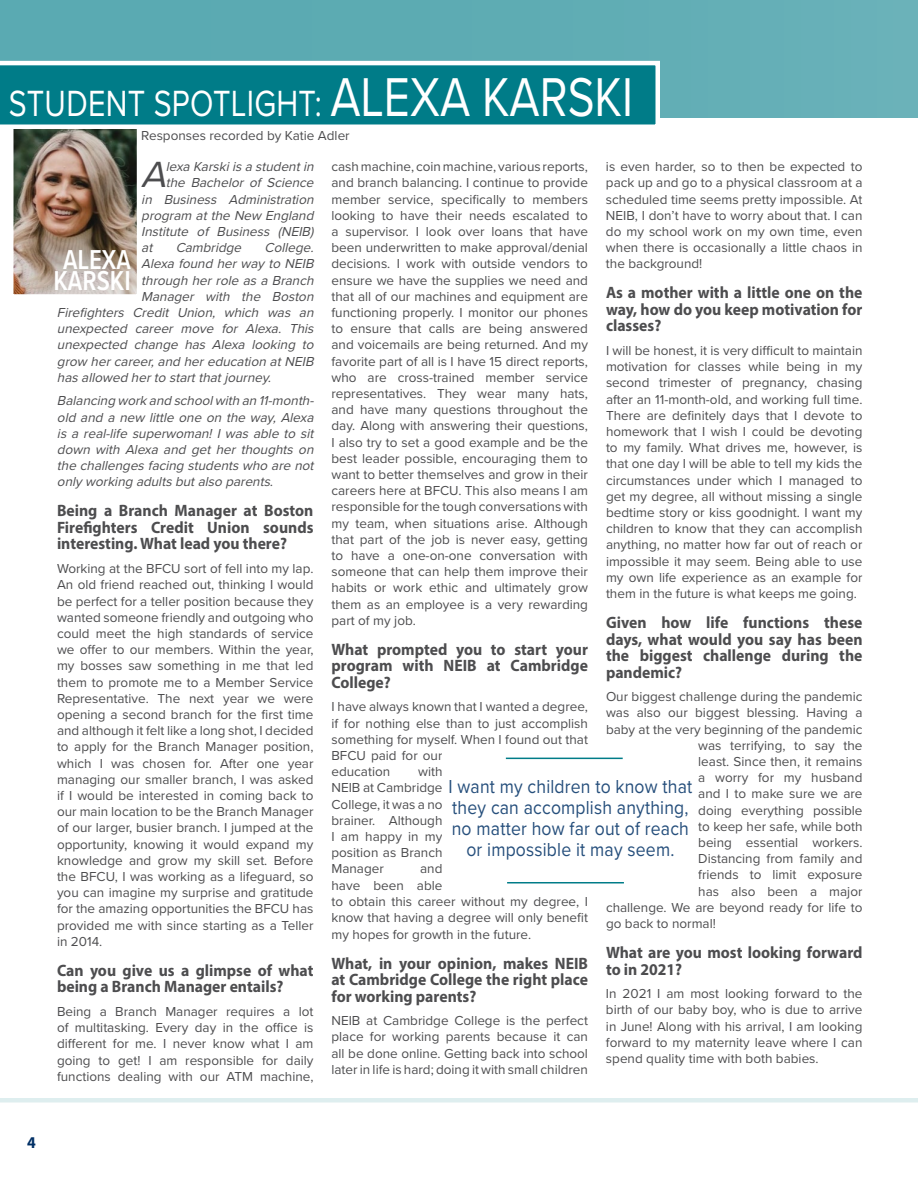
<style>
.page{position:relative;width:918px;height:1188px;background:#fff}
.page>*{position:absolute;margin:0;border:0;box-sizing:border-box;transform-origin:0 0}
.t1{font:37.8px "Proxima Nova";letter-spacing:.01em;color:#fff;scale:.81 1}
.t2{font:italic 37.8px "Proxima Nova";color:#4d4d4f}
.t3{font:600 28.35px/21px "Proxima Nova Cond";color:#fff;text-align:center;scale:.95 1}
.t4{font:19.5px/21px "Proxima Nova";letter-spacing:.01em;color:#264f7c;text-align:center;scale:.9 1}
.t5{font:700 16.5px/16.5px "Myriad Pro";color:#4d4d4f;text-align:justify;scale:.95 1}
.t6{font:700 16.5px "Myriad Pro";color:#002f65;scale:.95 1}
.t7{font:13.5px/16.2px "Proxima Nova";color:#4d4d4f;text-align:justify}
.t8{font:italic 13.5px/16.2px "Proxima Nova";color:#4d4d4f;text-align:justify}
.s1{font-size:56.7px}
</style>
<div class="page">
<hr style="left:0;top:1098px;width:918px;height:4px;background:#deeeef">
<div style="left:0;top:0;width:918px;height:117px;background:#60adb4"></div>
<hr style="left:507px;top:882px;width:117px;height:1px;background:#007c88">
<hr style="left:506px;top:758px;width:117px;height:1px;background:#007c88">
<img style="left:14px;top:129px;width:122px;height:165px">
<div style="left:9px;top:117px;width:132px;height:182px;border:4px solid #fff"></div>
<svg style="left:0;top:61px;width:660px;height:68px;background:#218d97"></svg>
<h1 class="t1" style="left:9px;top:75px;width:772px">STUDENT SPOTLIGHT: <span class="s1">ALEXA KARSKI</span></h1>
<p class="t7" style="left:141px;top:126px;width:210px">Responses recorded by Katie Adler</p>
<p class="t8" style="left:166px;top:158px;width:153px">lexaKarskiisastudentin</p>
<p class="t8" style="left:166px;top:174px;width:153px">the Bachelor of Science</p>
<p class="t8" style="left:141px;top:190px;width:178px">in Business Administration</p>
<p class="t8" style="left:141px;top:207px;width:178px">program atthe New England</p>
<p class="t8" style="left:141px;top:223px;width:178px">Institute of Business (NEIB)</p>
<p class="t8" style="left:141px;top:239px;width:17px">at</p>
<p class="t8" style="left:176px;top:239px;width:71px">Cambridge</p>
<p class="t8" style="left:265px;top:239px;width:54px">College.</p>
<p class="t8" style="left:141px;top:255px;width:178px">Alexafound herwayto NEIB</p>
<p class="t8" style="left:141px;top:271px;width:178px">throughherrole asaBranch</p>
<p class="t8" style="left:141px;top:288px;width:178px">Manager with the Boston</p>
<p class="t8" style="left:57px;top:304px;width:262px">Firefighters Credit Union, which was an</p>
<p class="t8" style="left:57px;top:320px;width:262px">unexpected career move for Alexa. This</p>
<p class="t8" style="left:57px;top:336px;width:262px">unexpected change has Alexa looking to</p>
<p class="t8" style="left:57px;top:352px;width:262px">grow hercareer,and hereducationatNEIB</p>
<p class="t8" style="left:57px;top:369px;width:220px">hasallowed herto startthatjourney.</p>
<p class="t8" style="left:57px;top:392px;width:262px">Balancing workand schoolwithan11-month&shy;old and anew little one onthe way,Alexa is a real-life superwoman! I was able to sit down with Alexa and get her thoughts on the challengesfacing studentswho are not onlyworking adultsbutalso parents.</p>
<p class="t5" style="left:57px;top:502px;width:272px">Being a Branch Manager at Boston Firefighters Credit Union sounds interesting. What lead you there?</p>
<p class="t7" style="left:57px;top:560px;width:258px">Working at the BFCU sort of fell into my lap.<br>An old friend reached out, thinking I would be perfect for a teller position because they wanted someone friendly and outgoing who could meet the high standards of service we offer to our members. Within the year, my bosses saw something in me that led them to promote me to a Member Service Representative. The next year we were opening a second branch for the first time and although it felt like a long shot, I decided to apply for the Branch Manager position, which I was chosen for. After one year managing our smaller branch, I was asked if I would be interested in coming back to our main location to be the Branch Manager of our larger, busier branch. I jumped at the opportunity, knowing it would expand my knowledge and grow my skill set. Before the BFCU, I was working as a lifeguard, so you can imagine my surprise and gratitude for the amazing opportunities the BFCU has provided me with since starting as a Teller in 2014.</p>
<p class="t5" style="left:57px;top:961px;width:272px">Can you give us a glimpse of what being a Branch Manager entails?</p>
<p class="t7" style="left:57px;top:1003px;width:258px">Being a Branch Manager requires a lot of multitasking. Every day in the office is different for me. I never know what I am going to get! I am responsible for daily functions dealing with our ATM machine,</p>
<h1 class="t2" style="left:141px;top:147px;width:38px">A</h1>
<h2 class="t3" style="left:54px;top:248px;width:83px">ALEXA<br>KARSKI</h2>
<p class="t7" style="left:606px;top:158px;width:258px">is even harder, so to then be expected to pack up and go to a physical classroom at a scheduled time seems pretty impossible. At NEIB, I don’t have to worry about that. I can do my school work on my own time, even when there is occasionally a little chaos in the background!</p>
<p class="t5" style="left:606px;top:284px;width:272px">As a mother with a little one on the way, how do you keep motivation for classes?</p>
<p class="t7" style="left:606px;top:342px;width:258px">I will be honest, it is very difficult to maintain motivation for classes while being in my second trimester of pregnancy, chasing after an 11-month-old, and working full time.<br>There are definitely days that I devote to homework that I wish I could be devoting to my family. What drives me, however, is that one day I will be able to tell my kids the circumstances under which I managed to get my degree, all without missing a single bedtime story or kiss goodnight. I want my children to know that they can accomplish anything, no matter how far out of reach or impossible it may seem. Being able to use my own life experience as an example for them in the future is what keeps me going.</p>
<p class="t5" style="left:606px;top:614px;width:272px">Given how life functions these days, what would you say has been the biggest challenge during the pandemic?</p>
<p class="t7" style="left:606px;top:688px;width:258px">Our biggest challenge during the pandemic</p>
<p class="t7" style="left:606px;top:704px;width:258px">was also our biggest blessing. Having a</p>
<p class="t7" style="left:606px;top:720px;width:258px">baby at the very beginning of the pandemic</p>
<p class="t7" style="left:698px;top:737px;width:166px">was terrifying, to say the</p>
<p class="t7" style="left:698px;top:753px;width:166px">least. Since then, it remains</p>
<p class="t7" style="left:698px;top:769px;width:166px">a worry for my husband</p>
<p class="t7" style="left:698px;top:785px;width:166px">and I to make sure we are</p>
<p class="t7" style="left:698px;top:801px;width:166px">doing everything possible</p>
<p class="t7" style="left:698px;top:818px;width:166px">to keep her safe, while both</p>
<p class="t7" style="left:698px;top:834px;width:166px">being essential workers.</p>
<p class="t7" style="left:698px;top:850px;width:166px">Distancing from family and</p>
<p class="t7" style="left:698px;top:866px;width:166px">friends to limit exposure</p>
<p class="t7" style="left:698px;top:882px;width:166px">has also been a major</p>
<p class="t7" style="left:606px;top:899px;width:258px">challenge. We are beyond ready for life to</p>
<p class="t7" style="left:606px;top:915px;width:111px">go back to normal!</p>
<p class="t5" style="left:606px;top:944px;width:272px">What are you most looking forward to in 2021?</p>
<p class="t7" style="left:606px;top:985px;width:258px">In 2021 I am most looking forward to the birth of our baby boy, who is due to arrive in June! Along with his arrival, I am looking forward to my maternity leave where I can spend quality time with both babies.</p>
<p class="t7" style="left:331px;top:158px;width:258px">cash machine, coin machine, various reports, and branch balancing. I continue to provide member service, specifically to members looking to have their needs escalated to a supervisor. I look over loans that have been underwritten to make approval/denial decisions. I work with outside vendors to ensure we have the supplies we need and that all of our machines and equipment are functioning properly. I monitor our phones to ensure that calls are being answered and voicemails are being returned. And my favorite part of all is I have 15 direct reports, who are cross-trained member service representatives. They wear many hats, and have many questions throughout the day. Along with answering their questions, I also try to set a good example and be the best leader possible, encouraging them to want to better themselves and grow in their careers here at BFCU. This also means I am responsible for the tough conversations with my team, when situations arise. Although that part of the job is never easy, getting to have a one-on-one conversation with someone that can help them improve their habits or work ethic and ultimately grow them as an employee is a very rewarding part of my job.</p>
<p class="t5" style="left:332px;top:640px;width:272px">What prompted you to start your program with NEIB at Cambridge College?</p>
<p class="t7" style="left:332px;top:698px;width:258px;text-align:left">I have always known that I wanted a degree, if for nothing else than to just accomplish something for myself. When I found out that<br>BFCU paid for our<br>education</p>
<p class="t7" style="left:332px;top:763px;width:113px;text-indent:87px">with NEIB at Cambridge College, it was a no brainer. Although I am happy in my position as Branch Manager</p>
<h3 class="t4" style="left:448px;top:775px;width:272px">I want my children to know that they can accomplish anything, no matter how far out of reach or impossible it may seem.</h3>
<p class="t7" style="left:332px;top:860px;width:258px;text-align:left;text-indent:89px">and<br>have been able<br>to obtain this career without my degree, I know that having a degree will only benefit my hopes for growth in the future.</p>
<p class="t5" style="left:332px;top:954px;width:272px">What, in your opinion, makes NEIB at Cambridge College the right place for working parents?</p>
<p class="t7" style="left:332px;top:1012px;width:258px">NEIB at Cambridge College is the perfect place for working parents because it can all be done online. Getting back into school later in life is hard; doing it with small children</p>
<p class="t6" style="left:27px;top:1132px;width:11px">4</p>
</div>
